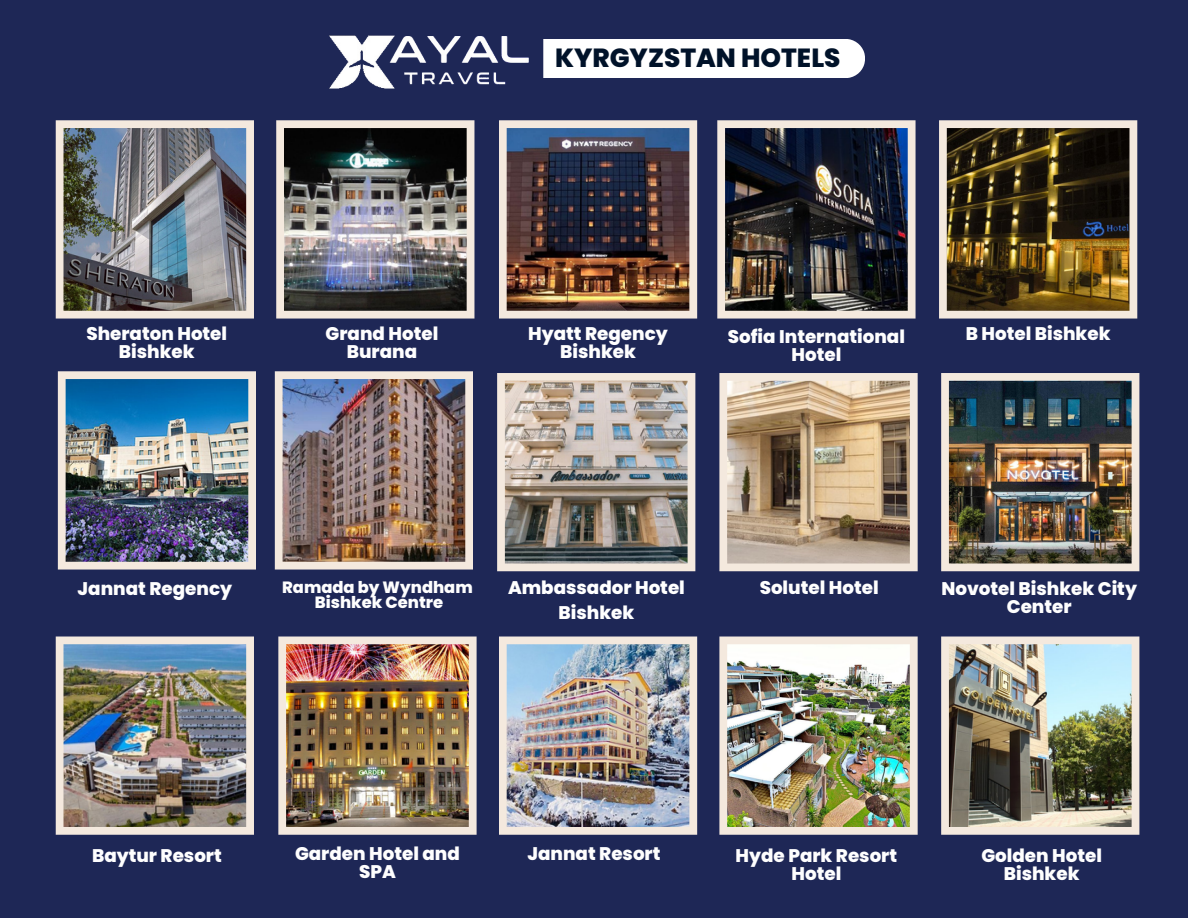
<style>
.page{position:relative;width:1188px;height:918px;background:#1e2756}
.page>*{position:absolute;margin:0;border:0;box-sizing:border-box;transform-origin:0 0}
.t1{font:800 26.25px "Poppins";color:#001229}
.t2{font:800 18.3px/17.9px "Poppins";color:#fefefe;text-align:center}
.t3{font:800 18.3px/24.8px "Poppins";color:#fff;text-align:center}
.t4{font:800 16.35px "Poppins";color:#fefefe}
</style>
<div class="page">
<img style="left:499px;top:120px;width:198px;height:199px">
<img style="left:276px;top:120px;width:198px;height:199px">
<img style="left:717px;top:120px;width:199px;height:199px">
<img style="left:56px;top:120px;width:198px;height:199px">
<img style="left:275px;top:371px;width:198px;height:199px">
<img style="left:719px;top:373px;width:199px;height:198px">
<img style="left:58px;top:371px;width:198px;height:199px">
<img style="left:499px;top:637px;width:198px;height:198px">
<img style="left:278px;top:637px;width:199px;height:198px">
<img style="left:497px;top:373px;width:198px;height:198px">
<img style="left:719px;top:637px;width:199px;height:198px">
<img style="left:56px;top:637px;width:198px;height:198px">
<div style="left:543px;top:39px;width:322px;height:39px;background:#fff"></div>
<img style="left:939px;top:120px;width:198px;height:199px">
<img style="left:941px;top:373px;width:198px;height:198px">
<img style="left:941px;top:637px;width:198px;height:198px">
<img style="left:329px;top:35px;width:200px;height:54px">
<p class="t1" style="left:555px;top:40px;width:287px">KYRGYZSTAN HOTELS</p>
<p class="t2" style="left:86px;top:325px;width:142px">Sheraton Hotel<br>Bishkek</p>
<p class="t2" style="left:528px;top:325px;width:141px">Hyatt Regency<br>Bishkek</p>
<p class="t2" style="left:326px;top:325px;width:114px">Grand Hotel<br>Burana</p>
<p class="t2" style="left:728px;top:328px;width:179px">Sofia International<br>Hotel</p>
<p class="t2" style="left:966px;top:325px;width:146px">B Hotel Bishkek</p>
<p class="t2" style="left:78px;top:580px;width:156px">Jannat Regency</p>
<p class="t4" style="left:282px;top:575px;width:192px">Ramada by Wyndham</p>
<p class="t4" style="left:315px;top:591px;width:130px">Bishkek Centre</p>
<p class="t3" style="left:508px;top:575px;width:178px">Ambassador Hotel<br>Bishkek</p>
<p class="t2" style="left:760px;top:579px;width:121px">Solutel Hotel</p>
<p class="t2" style="left:941px;top:580px;width:197px">Novotel Bishkek City<br>Center</p>
<p class="t2" style="left:92px;top:847px;width:131px">Baytur Resort</p>
<p class="t2" style="left:295px;top:845px;width:166px">Garden Hotel and<br>SPA</p>
<p class="t2" style="left:527px;top:845px;width:135px">Jannat Resort</p>
<p class="t2" style="left:736px;top:847px;width:163px">Hyde Park Resort<br>Hotel</p>
<p class="t2" style="left:981px;top:847px;width:122px">Golden Hotel<br>Bishkek</p>
</div>
